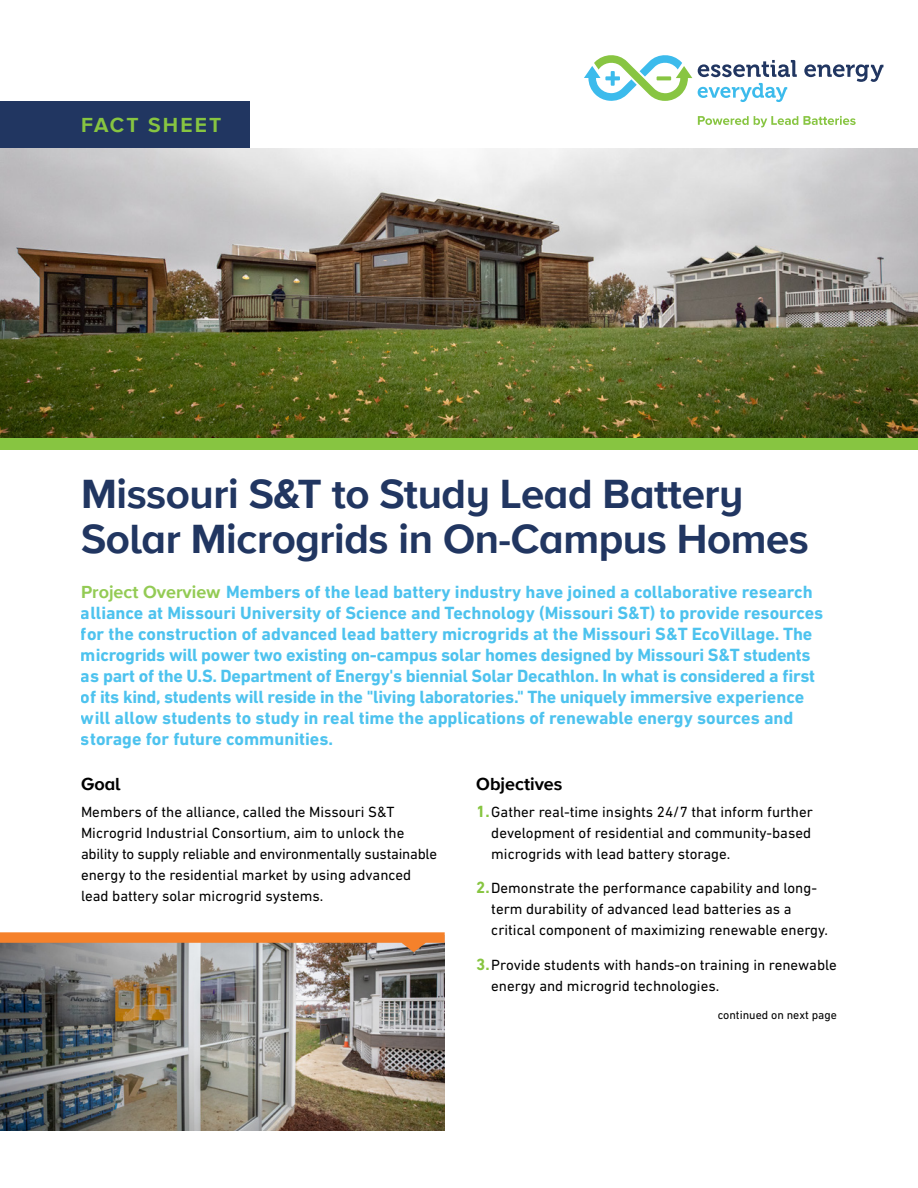
<style>
.page{position:relative;width:918px;height:1188px;background:#fff}
.page>*{position:absolute;margin:0;border:0;box-sizing:border-box;transform-origin:0 0}
.t1{font:700 42px/45px "Proxima Nova A";letter-spacing:-.01em;color:#213661}
.t2{font:700 21px "Proxima Nova A";letter-spacing:.1em;color:#87c541}
.t3{font:700 18px/21px "DIN Next LT Pro";color:#39bced}
.t4{font:700 18px "Proxima Nova A";color:#000}
.t5{font:15px/21px "DIN Next LT Pro";color:#000}
.t6{font:12px "DIN Next LT Pro";color:#000}
.s1{font-family:"Proxima Nova A";color:#87c541}
.s2{font-weight:700;font-size:16.5px;color:#87c541}
</style>
<div class="page">
<div style="left:0;top:102px;width:249px;height:59px;background:#213661"></div>
<svg style="left:698px;top:116px;width:158px;height:11px"></svg>
<svg style="left:584px;top:55px;width:299px;height:47px"></svg>
<div style="left:0;top:421px;width:918px;height:29px;background:#87c541"></div>
<img style="left:0;top:149px;width:918px;height:288px">
<img style="left:0;top:952px;width:445px;height:179px">
<svg style="left:0;top:932px;width:445px;height:20px;background:#cc8d5f"></svg>
<p class="t2" style="left:81px;top:110px;width:142px">FACT SHEET</p>
<h1 class="t1" style="left:81px;top:471px;width:729px">Missouri S&amp;T to Study Lead Battery<br>Solar Microgrids in On-Campus Homes</h1>
<p class="t3" style="left:81px;top:582px;width:744px"><span class="s1">Project Overview</span> Members of the lead battery industry have joined a collaborative research alliance at Missouri University of Science and Technology (Missouri S&amp;T) to provide resources for the construction of advanced lead battery microgrids at the Missouri S&amp;T EcoVillage. The microgrids will power two existing on-campus solar homes designed by Missouri S&amp;T students as part of the U.S. Department of Energy's biennial Solar Decathlon. In what is considered a first of its kind, students will reside in the "living laboratories." The uniquely immersive experience will allow students to study in real time the applications of renewable energy sources and storage for future communities.</p>
<p class="t4" style="left:476px;top:771px;width:88px">Objectives</p>
<p class="t5" style="left:491px;top:801px;width:323px;text-align:justify;text-indent:-15px"><span class="s2">1.</span>Gather real-time insights 24/7 that inform further development of residential and community-based microgrids with lead battery storage.</p>
<p class="t5" style="left:491px;top:878px;width:338px;text-indent:-15px"><span class="s2">2.</span>Demonstrate the performance capability and long&shy;term durability of advanced lead batteries as a critical component of maximizing renewable energy.</p>
<p class="t5" style="left:491px;top:954px;width:347px;text-indent:-15px"><span class="s2">3.</span>Provide students with hands-on training in renewable energy and microgrid technologies.</p>
<p class="t4" style="left:81px;top:771px;width:41px">Goal</p>
<p class="t5" style="left:81px;top:801px;width:358px">Members of the alliance, called the Missouri S&amp;T Microgrid Industrial Consortium, aim to unlock the ability to supply reliable and environmentally sustainable energy to the residential market by using advanced lead battery solar microgrid systems.</p>
<p class="t6" style="left:718px;top:1008px;width:121px">continued on next page</p>
</div>
